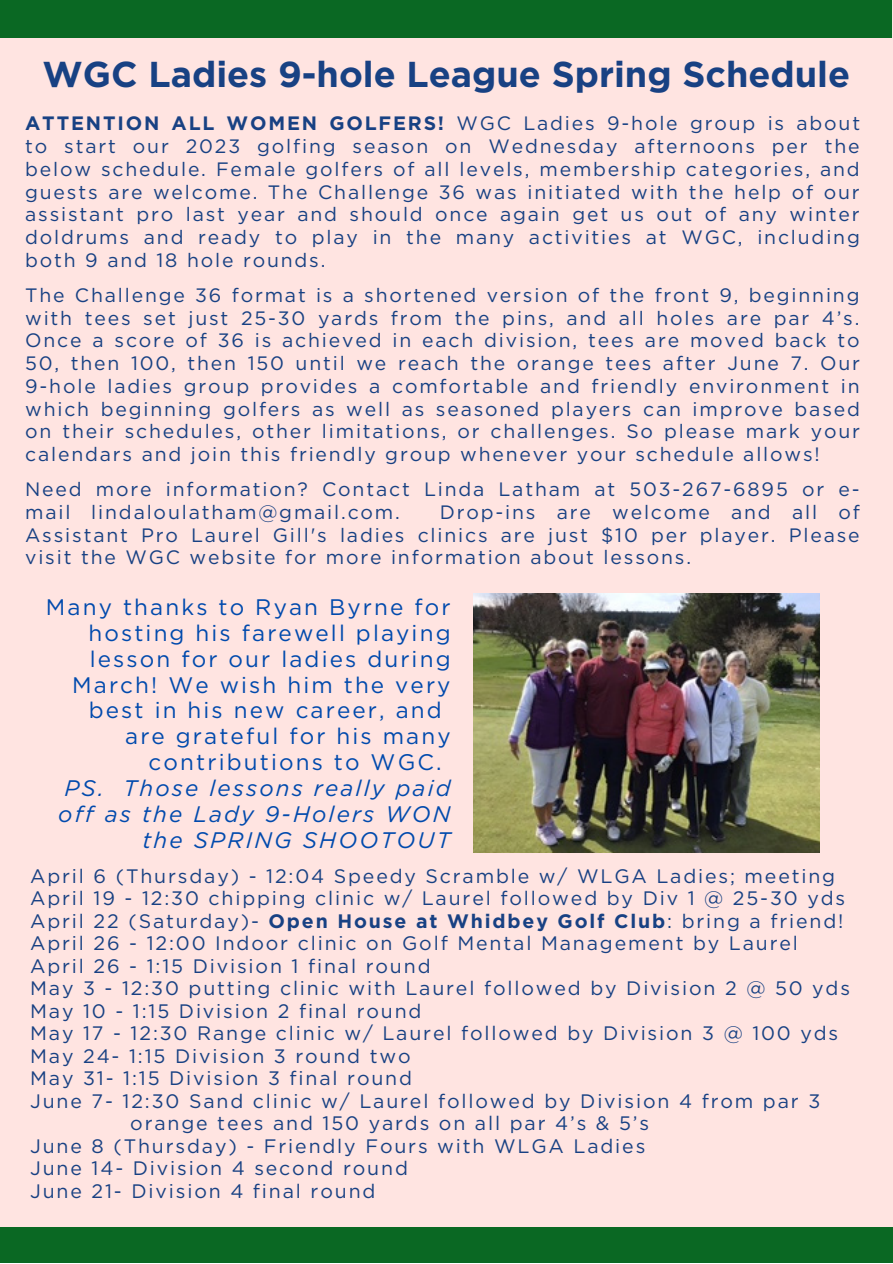
<style>
.page{position:relative;width:893px;height:1264px;background:#fff}
.page>*{position:absolute;margin:0;border:0;box-sizing:border-box;transform-origin:0 0}
.t1{font:700 36px "Gotham";color:#184183}
.t2{font:22.5px "Gotham";letter-spacing:.095em;color:#004aad}
.t3{font:italic 22.5px/25.8px "Gotham";letter-spacing:.095em;color:#004aad;text-align:right}
.t4{font:19.5px "Gotham";letter-spacing:.095em;color:#184183}
.t5{font:19.35px/22.8px "Gotham";letter-spacing:.095em;color:#184183;text-align:justify}
.s1{font-weight:700}
</style>
<div class="page">
<div style="left:0;top:0;width:892px;height:1237px;background:#ffe4e1"></div>
<div style="left:0;top:0;width:891px;height:37px;background:#0a6823"></div>
<div style="left:0;top:1227px;width:892px;height:35px;background:#0a6823"></div>
<img style="left:473px;top:593px;width:346px;height:260px">
<h1 class="t1" style="left:43px;top:53px;width:809px">WGC Ladies 9-hole League Spring Schedule</h1>
<p class="t5" style="left:25px;top:112px;width:836px"><span class="s1">ATTENTION ALL WOMEN GOLFERS!</span> WGC Ladies 9-hole group is about to start our 2023 golfing season on Wednesday afternoons per the below schedule. Female golfers of all levels, membership categories, and guests are welcome. The Challenge 36 was initiated with the help of our assistant pro last year and should once again get us out of any winter doldrums and ready to play in the many activities at WGC, including both 9 and 18 hole rounds.</p>
<p class="t5" style="left:25px;top:283px;width:836px">The Challenge 36 format is a shortened version of the front 9, beginning with tees set just 25-30 yards from the pins, and all holes are par 4’s.<br>Once a score of 36 is achieved in each division, tees are moved back to 50, then 100, then 150 until we reach the orange tees after June 7. Our 9-hole ladies group provides a comfortable and friendly environment in which beginning golfers as well as seasoned players can improve based on their schedules, other limitations, or challenges. So please mark your calendars and join this friendly group whenever your schedule allows!</p>
<p class="t5" style="left:25px;top:477px;width:835px">Need more information? Contact Linda Latham at 503-267-6895 or e&shy;mail lindaloulatham@gmail.com.</p>
<p class="t5" style="left:25px;top:500px;width:836px;text-indent:414px">Drop-ins are welcome and all of Assistant Pro Laurel Gill's ladies clinics are just $10 per player. Please visit the WGC website for more information about lessons.</p>
<p class="t2" style="left:46px;top:593px;width:406px">Many thanks to Ryan Byrne for</p>
<p class="t2" style="left:88px;top:619px;width:363px">hosting his farewell playing</p>
<p class="t2" style="left:90px;top:645px;width:362px">lesson for our ladies during</p>
<p class="t2" style="left:72px;top:671px;width:380px">March! We wish him the very</p>
<p class="t2" style="left:89px;top:696px;width:354px">best in his new career, and</p>
<p class="t2" style="left:125px;top:722px;width:327px">are grateful for his many</p>
<p class="t2" style="left:149px;top:748px;width:294px">contributions to WGC.</p>
<p class="t3" style="left:58px;top:775px;width:394px">PS. Those lessons really paid off as the Lady 9-Holers WON the SPRING SHOOTOUT</p>
<p class="t4" style="left:30px;top:863px;width:806px">April 6 (Thursday) - 12:04 Speedy Scramble w/ WLGA Ladies; meeting</p>
<p class="t4" style="left:30px;top:886px;width:816px">April 19 - 12:30 chipping clinic w/ Laurel followed by Div 1 @ 25-30 yds</p>
<p class="t4" style="left:30px;top:908px;width:814px">April 22 (Saturday)- <span class="s1">Open House at Whidbey Golf Club</span>: bring a friend!</p>
<p class="t4" style="left:30px;top:931px;width:769px">April 26 - 12:00 Indoor clinic on Golf Mental Management by Laurel</p>
<p class="t4" style="left:30px;top:953px;width:402px">April 26 - 1:15 Division 1 final round</p>
<p class="t4" style="left:30px;top:976px;width:821px">May 3 - 12:30 putting clinic with Laurel followed by Division 2 @ 50 yds</p>
<p class="t4" style="left:30px;top:998px;width:393px">May 10 - 1:15 Division 2 final round</p>
<p class="t4" style="left:30px;top:1021px;width:809px">May 17 - 12:30 Range clinic w/ Laurel followed by Division 3 @ 100 yds</p>
<p class="t4" style="left:30px;top:1043px;width:382px">May 24- 1:15 Division 3 round two</p>
<p class="t4" style="left:30px;top:1066px;width:383px">May 31- 1:15 Division 3 final round</p>
<p class="t4" style="left:30px;top:1088px;width:791px">June 7- 12:30 Sand clinic w/ Laurel followed by Division 4 from par 3</p>
<p class="t4" style="left:130px;top:1111px;width:520px">orange tees and 150 yards on all par 4’s &amp; 5’s</p>
<p class="t4" style="left:30px;top:1133px;width:616px">June 8 (Thursday) - Friendly Fours with WLGA Ladies</p>
<p class="t4" style="left:30px;top:1156px;width:379px">June 14- Division 4 second round</p>
<p class="t4" style="left:30px;top:1178px;width:347px">June 21- Division 4 final round</p>
</div>
